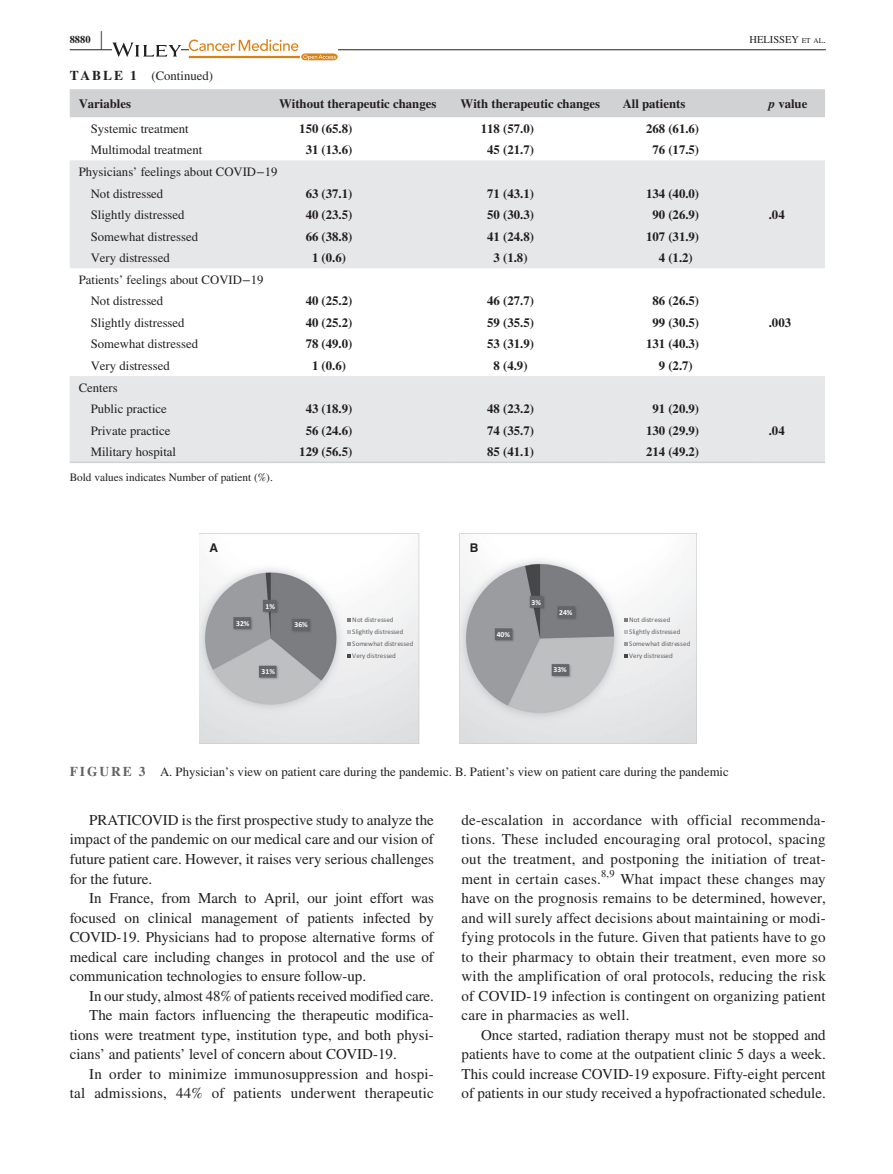
<style>
.page{position:relative;width:893px;height:1174px;background:#fff}
.page>*{position:absolute;margin:0;border:0;box-sizing:border-box;transform-origin:0 0}
.t1{font:700 25.95px "STIX";color:#231f20;scale:.36 1}
.t2{font:15px/19.5px "STIX";color:#231f20;text-align:justify}
.t3{font:12.75px/21.6px "STIX";color:#231f20}
.t4{font:700 12.75px "STIX";color:#231f20}
.t5{font:700 12px "Helvetica";color:#231f20}
.t6{font:11.25px "STIX";color:#231f20}
.t7{font:10.5px "STIX";color:#231f20}
.t8{font:700 10.5px "STIX";color:#231f20}
.t9{font:10.5px "STIX";color:#231f20}
.t10{font:700 7.65px "Calibri";letter-spacing:.01em;color:#fff}
.t11{font:7.05px/12px "Calibri";color:#636366}
.s1{font-size:7.35px}
.s2{font-weight:700;font-size:13.5px}
.s3{font-style:italic}
.s4{font-weight:700;font-size:13.5px;color:#636366}
</style>
<div class="page">
<hr style="left:70px;top:49px;width:756px;height:1px;background:#231f20">
<svg style="left:112px;top:43px;width:69px;height:14px"></svg>
<svg style="left:189px;top:39px;width:149px;height:21px"></svg>
<div style="left:70px;top:89px;width:755px;height:28px;background:#d1d2d4"></div>
<svg style="left:70px;top:160px;width:755px;height:301px;fill:#e6e7e9"></svg>
<hr style="left:70px;top:461px;width:200px;height:2px;background:#d1d2d4">
<hr style="left:270px;top:461px;width:182px;height:2px;background:#d1d2d4">
<hr style="left:452px;top:461px;width:162px;height:2px;background:#d1d2d4">
<hr style="left:614px;top:461px;width:146px;height:2px;background:#d1d2d4">
<hr style="left:760px;top:461px;width:65px;height:2px;background:#d1d2d4">
<img style="left:199px;top:534px;width:497px;height:209px">
<svg style="left:347px;top:618px;width:4px;height:4px"></svg>
<svg style="left:347px;top:630px;width:4px;height:4px"></svg>
<svg style="left:347px;top:642px;width:4px;height:4px"></svg>
<svg style="left:347px;top:654px;width:4px;height:4px"></svg>
<svg style="left:624px;top:618px;width:3px;height:4px"></svg>
<svg style="left:624px;top:630px;width:3px;height:4px"></svg>
<svg style="left:624px;top:642px;width:3px;height:4px"></svg>
<svg style="left:624px;top:654px;width:3px;height:4px"></svg>
<p class="t8" style="left:70px;top:33px;width:22px">8880</p>
<h1 class="t1" style="left:100px;top:25px;width:7px">|</h1>
<p class="t7" style="left:749px;top:32px;width:78px">HELISSEY <span class="s1">et al</span>.</p>
<p class="t3" style="left:70px;top:66px;width:145px"><span class="s2">TABLE 1</span> (Continued)</p>
<p class="t4" style="left:79px;top:96px;width:54px">Variables</p>
<p class="t4" style="left:279px;top:96px;width:159px">Without therapeutic changes</p>
<p class="t4" style="left:461px;top:96px;width:141px">With therapeutic changes</p>
<p class="t4" style="left:623px;top:96px;width:64px">All patients</p>
<p class="t4" style="left:769px;top:96px;width:40px"><span class="s3">p</span> value</p>
<p class="t3" style="left:91px;top:119px;width:100px">Systemic treatment</p>
<p class="t4" style="left:299px;top:121px;width:55px">150 (65.8)</p>
<p class="t4" style="left:481px;top:121px;width:55px">118 (57.0)</p>
<p class="t4" style="left:646px;top:121px;width:55px">268 (61.6)</p>
<p class="t3" style="left:91px;top:140px;width:113px">Multimodal treatment</p>
<p class="t4" style="left:306px;top:142px;width:48px">31 (13.6)</p>
<p class="t4" style="left:487px;top:142px;width:48px">45 (21.7)</p>
<p class="t4" style="left:652px;top:142px;width:48px">76 (17.5)</p>
<p class="t3" style="left:91px;top:162px;width:188px;text-indent:-12px">Physicians’ feelings about COVID−19<br>Not distressed</p>
<p class="t4" style="left:306px;top:186px;width:48px">63 (37.1)</p>
<p class="t4" style="left:487px;top:186px;width:48px">71 (43.1)</p>
<p class="t4" style="left:646px;top:186px;width:55px">134 (40.0)</p>
<p class="t3" style="left:91px;top:205px;width:95px">Slightly distressed</p>
<p class="t4" style="left:306px;top:207px;width:48px">40 (23.5)</p>
<p class="t4" style="left:487px;top:207px;width:48px">50 (30.3)</p>
<p class="t4" style="left:652px;top:207px;width:48px">90 (26.9)</p>
<p class="t4" style="left:769px;top:207px;width:17px">.04</p>
<p class="t3" style="left:91px;top:226px;width:109px">Somewhat distressed</p>
<p class="t4" style="left:306px;top:229px;width:48px">66 (38.8)</p>
<p class="t4" style="left:487px;top:229px;width:48px">41 (24.8)</p>
<p class="t4" style="left:646px;top:229px;width:55px">107 (31.9)</p>
<p class="t3" style="left:91px;top:248px;width:80px">Very distressed</p>
<p class="t4" style="left:312px;top:250px;width:35px">1 (0.6)</p>
<p class="t4" style="left:494px;top:250px;width:35px">3 (1.8)</p>
<p class="t4" style="left:659px;top:250px;width:35px">4 (1.2)</p>
<p class="t3" style="left:91px;top:269px;width:174px;text-indent:-12px">Patients’ feelings about COVID−19<br>Not distressed</p>
<p class="t4" style="left:306px;top:293px;width:48px">40 (25.2)</p>
<p class="t4" style="left:487px;top:293px;width:48px">46 (27.7)</p>
<p class="t4" style="left:652px;top:293px;width:48px">86 (26.5)</p>
<p class="t3" style="left:91px;top:313px;width:95px">Slightly distressed</p>
<p class="t4" style="left:306px;top:315px;width:48px">40 (25.2)</p>
<p class="t4" style="left:487px;top:315px;width:48px">59 (35.5)</p>
<p class="t4" style="left:652px;top:315px;width:48px">99 (30.5)</p>
<p class="t4" style="left:769px;top:315px;width:24px">.003</p>
<p class="t3" style="left:91px;top:334px;width:109px">Somewhat distressed</p>
<p class="t4" style="left:306px;top:336px;width:48px">78 (49.0)</p>
<p class="t4" style="left:487px;top:336px;width:48px">53 (31.9)</p>
<p class="t4" style="left:646px;top:336px;width:55px">131 (40.3)</p>
<p class="t3" style="left:91px;top:356px;width:80px">Very distressed</p>
<p class="t4" style="left:312px;top:358px;width:35px">1 (0.6)</p>
<p class="t4" style="left:494px;top:358px;width:35px">8 (4.9)</p>
<p class="t4" style="left:659px;top:358px;width:35px">9 (2.7)</p>
<p class="t3" style="left:91px;top:377px;width:78px;text-indent:-12px">Centers<br>Public practice</p>
<p class="t4" style="left:306px;top:401px;width:48px">43 (18.9)</p>
<p class="t4" style="left:487px;top:401px;width:48px">48 (23.2)</p>
<p class="t4" style="left:652px;top:401px;width:48px">91 (20.9)</p>
<p class="t3" style="left:91px;top:420px;width:81px">Private practice</p>
<p class="t4" style="left:306px;top:423px;width:48px">56 (24.6)</p>
<p class="t4" style="left:487px;top:423px;width:48px">74 (35.7)</p>
<p class="t4" style="left:646px;top:423px;width:55px">130 (29.9)</p>
<p class="t4" style="left:769px;top:423px;width:17px">.04</p>
<p class="t3" style="left:91px;top:442px;width:87px">Military hospital</p>
<p class="t4" style="left:299px;top:444px;width:55px">129 (56.5)</p>
<p class="t4" style="left:487px;top:444px;width:48px">85 (41.1)</p>
<p class="t4" style="left:646px;top:444px;width:55px">214 (49.2)</p>
<p class="t6" style="left:70px;top:469px;width:205px">Bold values indicates Number of patient (%).</p>
<p class="t5" style="left:210px;top:540px;width:10px">A</p>
<p class="t10" style="left:236px;top:618px;width:15px">32%</p>
<p class="t10" style="left:265px;top:601px;width:11px">1%</p>
<p class="t10" style="left:261px;top:666px;width:15px">31%</p>
<p class="t10" style="left:294px;top:620px;width:15px">36%</p>
<p class="t11" style="left:352px;top:614px;width:63px">Not distressed<br>Slightly distressed<br>Somewhat distressed<br>Very distressed</p>
<p class="t5" style="left:470px;top:540px;width:10px">B</p>
<p class="t10" style="left:497px;top:629px;width:15px">40%</p>
<p class="t10" style="left:531px;top:597px;width:11px">3%</p>
<p class="t10" style="left:559px;top:607px;width:15px">24%</p>
<p class="t10" style="left:553px;top:665px;width:15px">33%</p>
<p class="t11" style="left:629px;top:614px;width:63px">Not distressed<br>Slightly distressed<br>Somewhat distressed<br>Very distressed</p>
<p class="t3" style="left:70px;top:761px;width:661px"><span class="s4">FIGURE 3</span> A. Physician’s view on patient care during the pandemic. B. Patient’s view on patient care during the pandemic</p>
<p class="t2" style="left:70px;top:811px;width:366px;text-indent:20px">PRATICOVID is the first prospective study to analyze the impact of the pandemic on our medical care and our vision of future patient care. However, it raises very serious challenges for the future.</p>
<p class="t2" style="left:70px;top:889px;width:366px;text-indent:20px">In France, from March to April, our joint effort was focused on clinical management of patients infected by COVID-19. Physicians had to propose alternative forms of medical care including changes in protocol and the use of communication technologies to ensure follow-up.</p>
<p class="t2" style="left:89px;top:986px;width:346px">In our study, almost 48% of patients received modified care.</p>
<p class="t2" style="left:89px;top:1006px;width:346px">The main factors influencing the therapeutic modifica-</p>
<p class="t2" style="left:70px;top:1025px;width:366px">tions were treatment type, institution type, and both physi-</p>
<p class="t2" style="left:70px;top:1045px;width:329px">cians’ and patients’ level of concern about COVID-19.</p>
<p class="t2" style="left:89px;top:1064px;width:346px">In order to minimize immunosuppression and hospi-</p>
<p class="t2" style="left:70px;top:1084px;width:366px">tal admissions, 44% of patients underwent therapeutic</p>
<p class="t2" style="left:462px;top:811px;width:366px">de-escalation in accordance with official recommenda&shy;tions. These included encouraging oral protocol, spacing out the treatment, and postponing the initiation of treat&shy;ment in certain cases.</p>
<p class="t9" style="left:601px;top:866px;width:15px">8,9</p>
<p class="t2" style="left:462px;top:869px;width:366px;text-indent:159px">What impact these changes may have on the prognosis remains to be determined, however, and will surely affect decisions about maintaining or modi&shy;fying protocols in the future. Given that patients have to go to their pharmacy to obtain their treatment, even more so with the amplification of oral protocols, reducing the risk of COVID-19 infection is contingent on organizing patient care in pharmacies as well.</p>
<p class="t2" style="left:462px;top:1025px;width:366px;text-indent:20px">Once started, radiation therapy must not be stopped and patients have to come at the outpatient clinic 5 days a week.<br>This could increase COVID-19 exposure. Fifty-eight percent of patients in our study received a hypofractionated schedule.</p>
</div>
